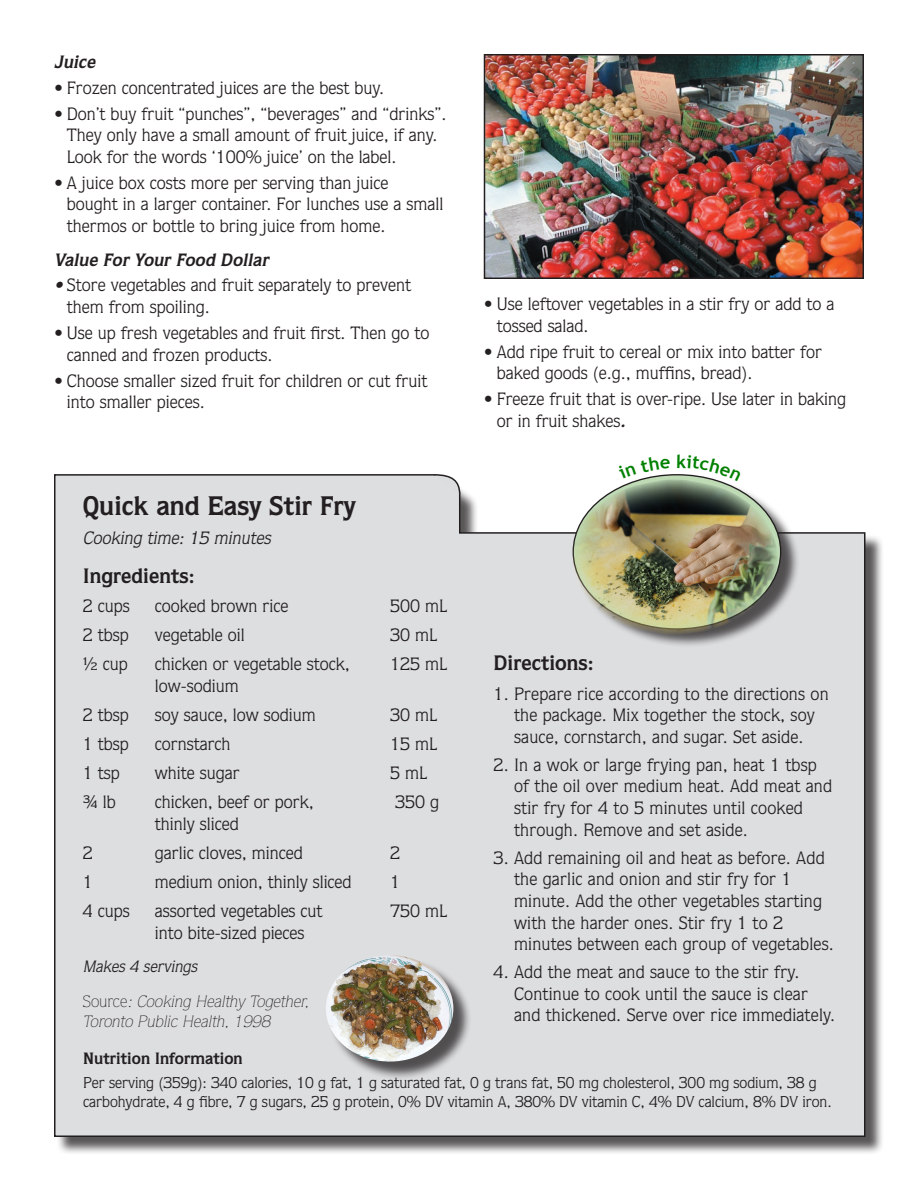
<style>
.page{position:relative;width:918px;height:1188px;background:#fff}
.page>*{position:absolute;margin:0;border:0;box-sizing:border-box;transform-origin:0 0}
.t1{font:700 27px "Quorum";color:#231f20}
.t2{font:700 21px "Quorum";color:#231f20}
.t3{font:18px/21.6px "Quorum";color:#231f20}
.t4{font:italic 700 18px "Quorum";color:#231f20}
.t5{font:italic 18px "Quorum";color:#231f20}
.t6{font:italic 300 16.5px/35px "Quorum";color:#231f20}
.t7{font:700 16.5px "Quorum";color:#231f20}
.t8{font:15.75px/18.9px "Quorum";letter-spacing:-.005em;color:#231f20}
.s1{font-weight:700;font-style:italic}
.s2{font-weight:400}
.s3{font-style:normal}
</style>
<div class="page">
<div style="left:56px;top:476px;width:828px;height:680px;background:#231f20;opacity:.75"></div>
<div style="left:54px;top:474px;width:812px;height:664px;background:#dddee0"></div>
<div style="left:575px;top:476px;width:225px;height:172px;background:#231f20;opacity:.75"></div>
<img style="left:571px;top:479px;width:207px;height:156px">
<div style="left:328px;top:957px;width:144px;height:123px;background:#231f20;opacity:.75"></div>
<img style="left:326px;top:955px;width:127px;height:107px">
<img style="left:487px;top:57px;width:374px;height:219px">
<div style="left:484px;top:54px;width:380px;height:225px;border:2px solid #231f20"></div>
<svg style="left:433px;top:474px;width:28px;height:21px"></svg>
<svg style="left:618px;top:474px;width:52px;height:5px"></svg>
<svg style="left:677px;top:474px;width:64px;height:7px"></svg>
<p class="t4" style="left:54px;top:51px;width:47px">Juice</p>
<p class="t3" style="left:54px;top:77px;width:332px">• Frozen concentrated juices are the best buy.</p>
<p class="t3" style="left:67px;top:103px;width:381px;text-indent:-13px">• Don’t buy fruit “punches”, “beverages” and “drinks”.<br>They only have a small amount of fruit juice, if any.<br>Look for the words ‘100% juice’ on the label.</p>
<p class="t3" style="left:67px;top:172px;width:378px;text-indent:-13px">• A juice box costs more per serving than juice bought in a larger container. For lunches use a small thermos or bottle to bring juice from home.</p>
<p class="t4" style="left:54px;top:249px;width:220px">Value For Your Food Dollar</p>
<p class="t3" style="left:67px;top:274px;width:346px;text-indent:-13px"><span class="s1">•</span>Store vegetables and fruit separately to prevent them from spoiling.</p>
<p class="t3" style="left:67px;top:322px;width:364px;text-indent:-13px">• Use up fresh vegetables and fruit first. Then go to canned and frozen products.</p>
<p class="t3" style="left:67px;top:369px;width:362px;text-indent:-13px">• Choose smaller sized fruit for children or cut fruit into smaller pieces.</p>
<h1 class="t1" style="left:83px;top:489px;width:275px">Quick and Easy Stir Fry</h1>
<p class="t5" style="left:83px;top:527px;width:193px">Cooking time: 15 minutes</p>
<p class="t2" style="left:83px;top:563px;width:113px">Ingredients:</p>
<p class="t3" style="left:83px;top:595px;width:48px">2 cups</p>
<p class="t3" style="left:155px;top:595px;width:135px">cooked brown rice</p>
<p class="t3" style="left:390px;top:595px;width:59px">500 mL</p>
<p class="t3" style="left:83px;top:624px;width:47px">2 tbsp</p>
<p class="t3" style="left:155px;top:624px;width:91px">vegetable oil</p>
<p class="t3" style="left:390px;top:624px;width:49px">30 mL</p>
<p class="t3" style="left:83px;top:653px;width:47px">½ cup</p>
<p class="t3" style="left:155px;top:653px;width:196px">chicken or vegetable stock,</p>
<p class="t3" style="left:390px;top:653px;width:59px">125 mL</p>
<p class="t3" style="left:155px;top:675px;width:85px">low-sodium</p>
<p class="t3" style="left:83px;top:704px;width:47px">2 tbsp</p>
<p class="t3" style="left:155px;top:704px;width:162px">soy sauce, low sodium</p>
<p class="t3" style="left:390px;top:704px;width:49px">30 mL</p>
<p class="t3" style="left:83px;top:733px;width:47px">1 tbsp</p>
<p class="t3" style="left:155px;top:733px;width:77px">cornstarch</p>
<p class="t3" style="left:390px;top:733px;width:49px">15 mL</p>
<p class="t3" style="left:83px;top:762px;width:38px">1 tsp</p>
<p class="t3" style="left:155px;top:762px;width:86px">white sugar</p>
<p class="t3" style="left:390px;top:762px;width:39px">5 mL</p>
<p class="t3" style="left:83px;top:791px;width:34px">¾ lb</p>
<p class="t3" style="left:155px;top:791px;width:160px">chicken, beef or pork,</p>
<p class="t3" style="left:395px;top:791px;width:46px">350 g</p>
<p class="t3" style="left:155px;top:813px;width:85px">thinly sliced</p>
<p class="t3" style="left:83px;top:842px;width:12px">2</p>
<p class="t3" style="left:155px;top:842px;width:149px">garlic cloves, minced</p>
<p class="t3" style="left:390px;top:842px;width:12px">2</p>
<p class="t3" style="left:83px;top:871px;width:12px">1</p>
<p class="t3" style="left:155px;top:871px;width:198px">medium onion, thinly sliced</p>
<p class="t3" style="left:390px;top:871px;width:12px">1</p>
<p class="t3" style="left:83px;top:900px;width:48px">4 cups</p>
<p class="t3" style="left:155px;top:900px;width:169px">assorted vegetables cut</p>
<p class="t3" style="left:390px;top:900px;width:59px">750 mL</p>
<p class="t3" style="left:155px;top:922px;width:151px">into bite-sized pieces</p>
<p class="t6" style="left:83px;top:949px;width:231px"><span class="s2">Makes 4 servings<br></span><span class="s3">S o u r c e</span> : Cooking Healthy Together,</p>
<p class="t6" style="left:83px;top:1003px;width:192px">Toronto Public Health, 1998</p>
<p class="t3" style="left:497px;top:293px;width:339px;text-indent:-13px">• Use leftover vegetables in a stir fry or add to a tossed salad.</p>
<p class="t3" style="left:497px;top:340px;width:327px;text-indent:-13px">• Add ripe fruit to cereal or mix into batter for baked goods (e.g., muffins, bread).</p>
<p class="t3" style="left:497px;top:388px;width:351px;text-indent:-13px">• Freeze fruit that is over-ripe. Use later in baking or in fruit shakes<span class="s1">.</span></p>
<p class="t2" style="left:494px;top:651px;width:102px">Directions:</p>
<p class="t3" style="left:494px;top:682px;width:337px;text-align:center">1. Prepare rice according to the directions on the package. Mix together the stock, soy sauce, cornstarch, and sugar. Set aside.</p>
<p class="t3" style="left:514px;top:754px;width:320px;text-indent:-21px">2. In a wok or large frying pan, heat 1 tbsp of the oil over medium heat. Add meat and stir fry for 4 to 5 minutes until cooked through. Remove and set aside.</p>
<p class="t3" style="left:514px;top:847px;width:321px;text-indent:-21px">3. Add remaining oil and heat as before. Add the garlic and onion and stir fry for 1 minute. Add the other vegetables starting with the harder ones. Stir fry 1 to 2 minutes between each group of vegetables.</p>
<p class="t3" style="left:514px;top:961px;width:323px;text-indent:-21px">4. Add the meat and sauce to the stir fry.<br>Continue to cook until the sauce is clear and thickened. Serve over rice immediately.</p>
<p class="t7" style="left:83px;top:1048px;width:161px">Nutrition Information</p>
<p class="t8" style="left:83px;top:1073px;width:750px">Per serving (359g): 340 calories, 10 g fat, 1 g saturated fat, 0 g trans fat, 50 mg cholesterol, 300 mg sodium, 38 g carbohydrate, 4 g fibre, 7 g sugars, 25 g protein, 0% DV vitamin A, 380% DV vitamin C, 4% DV calcium, 8% DV iron.</p>
</div>
